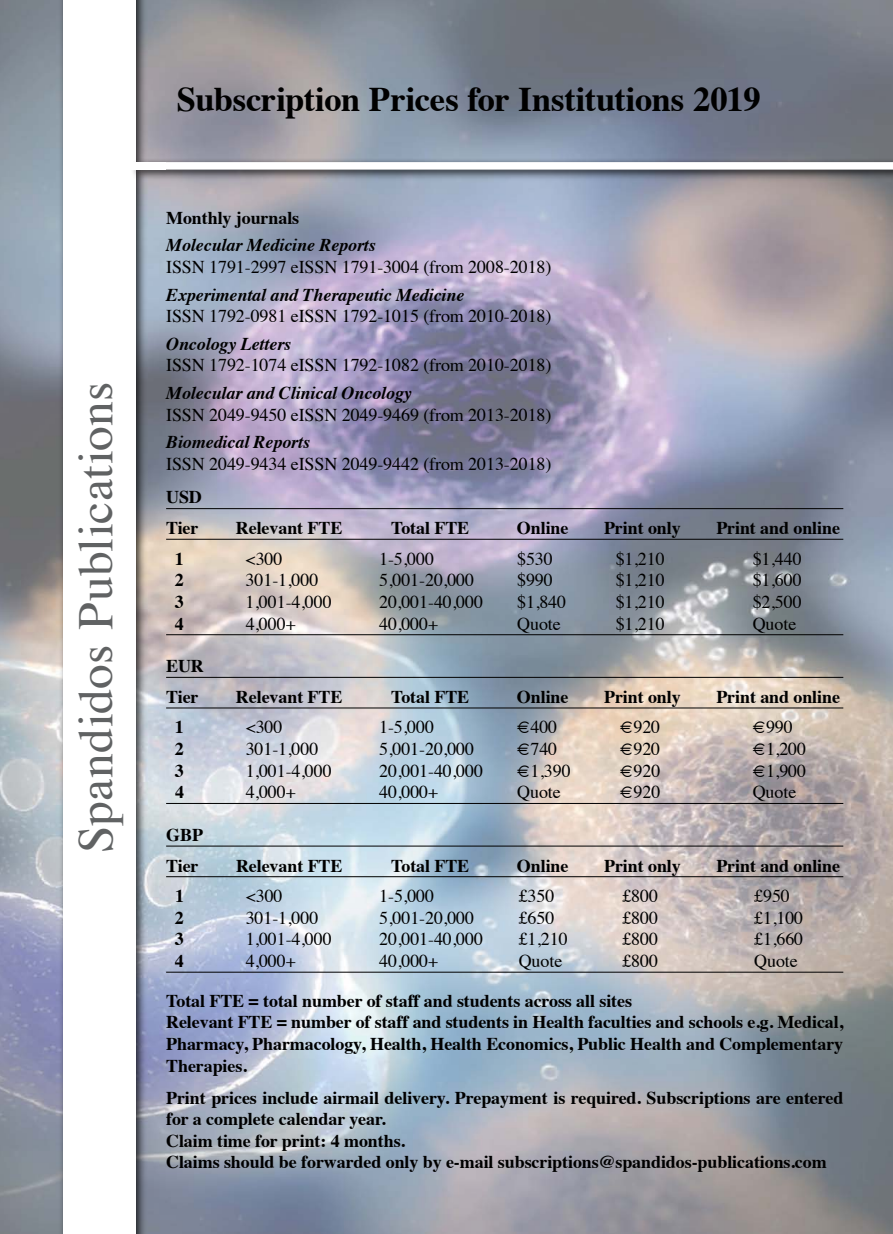
<style>
.page{position:relative;width:893px;height:1234px;background:#fff}
.page>*{position:absolute;margin:0;border:0;box-sizing:border-box;transform-origin:0 0}
.t1{font:49.5px "Times";letter-spacing:.005em;color:#606263}
.t2{font:700 34.5px "Times";letter-spacing:-.01em;color:#000}
.t3{font:700 18px/21.6px "Times";letter-spacing:-.005em;color:#000}
.t4{font:18px "Times";letter-spacing:-.005em;color:#000}
.t5{font:italic 700 18px "Times";letter-spacing:-.005em;color:#000}
</style>
<div class="page">
<img style="left:0;top:0;width:893px;height:1233px">
<div style="left:58px;top:0;width:89px;height:1233px;background:#000;opacity:.75"></div>
<div style="left:63px;top:0;width:73px;height:1233px;background:#fff"></div>
<div style="left:131px;top:157px;width:762px;height:23px;background:#000;opacity:.8"></div>
<div style="left:136px;top:162px;width:757px;height:7px;background:#fff"></div>
<hr style="left:166px;top:508px;width:677px;height:1px;background:#000">
<hr style="left:166px;top:538px;width:677px;height:1px;background:#000">
<hr style="left:166px;top:634px;width:677px;height:1px;background:#000">
<hr style="left:166px;top:676px;width:677px;height:1px;background:#000">
<hr style="left:166px;top:707px;width:677px;height:1px;background:#000">
<hr style="left:166px;top:802px;width:677px;height:1px;background:#000">
<hr style="left:166px;top:845px;width:677px;height:1px;background:#000">
<hr style="left:166px;top:876px;width:677px;height:1px;background:#000">
<hr style="left:166px;top:971px;width:677px;height:1px;background:#000">
<div style="left:114px;top:162px;width:52px;height:8px;background:#fff"></div>
<h1 class="t1" style="left:49px;top:853px;width:473px;rotate:-90deg">Spandidos Publications</h1>
<h2 class="t2" style="left:177px;top:67px;width:585px">Subscription Prices for Institutions 2019</h2>
<p class="t3" style="left:166px;top:205px;width:135px">Monthly journals</p>
<p class="t5" style="left:166px;top:228px;width:211px">Molecular Medicine Reports</p>
<p class="t4" style="left:166px;top:250px;width:387px">ISSN 1791-2997 eISSN 1791-3004 (from 2008-2018)</p>
<p class="t5" style="left:166px;top:277px;width:300px">Experimental and Therapeutic Medicine</p>
<p class="t4" style="left:166px;top:299px;width:387px">ISSN 1792-0981 eISSN 1792-1015 (from 2010-2018)</p>
<p class="t5" style="left:166px;top:327px;width:127px">Oncology Letters</p>
<p class="t4" style="left:166px;top:348px;width:387px">ISSN 1792-1074 eISSN 1792-1082 (from 2010-2018)</p>
<p class="t5" style="left:166px;top:376px;width:247px">Molecular and Clinical Oncology</p>
<p class="t4" style="left:166px;top:397px;width:387px">ISSN 2049-9450 eISSN 2049-9469 (from 2013-2018)</p>
<p class="t5" style="left:166px;top:425px;width:145px">Biomedical Reports</p>
<p class="t4" style="left:166px;top:447px;width:387px">ISSN 2049-9434 eISSN 2049-9442 (from 2013-2018)</p>
<p class="t3" style="left:166px;top:480px;width:37px;line-height:30.6px">USD<br>Tier</p>
<p class="t3" style="left:236px;top:515px;width:108px">Relevant FTE</p>
<p class="t3" style="left:391px;top:515px;width:80px">Total FTE</p>
<p class="t3" style="left:517px;top:515px;width:53px">Online</p>
<p class="t3" style="left:604px;top:515px;width:78px">Print only</p>
<p class="t3" style="left:716px;top:515px;width:125px">Print and online</p>
<p class="t3" style="left:175px;top:546px;width:10px">1</p>
<p class="t4" style="left:246px;top:541px;width:38px">&lt;300</p>
<p class="t4" style="left:379px;top:541px;width:56px">1-5,000</p>
<p class="t4" style="left:517px;top:541px;width:37px">$530</p>
<p class="t4" style="left:616px;top:541px;width:51px">$1,210</p>
<p class="t4" style="left:753px;top:541px;width:51px">$1,440</p>
<p class="t3" style="left:175px;top:567px;width:10px">2</p>
<p class="t4" style="left:246px;top:563px;width:74px">301-1,000</p>
<p class="t4" style="left:379px;top:563px;width:97px">5,001-20,000</p>
<p class="t4" style="left:517px;top:563px;width:37px">$990</p>
<p class="t4" style="left:616px;top:563px;width:51px">$1,210</p>
<p class="t4" style="left:753px;top:563px;width:51px">$1,600</p>
<p class="t3" style="left:175px;top:589px;width:10px">3</p>
<p class="t4" style="left:246px;top:585px;width:88px">1,001-4,000</p>
<p class="t4" style="left:379px;top:585px;width:105px">20,001-40,000</p>
<p class="t4" style="left:517px;top:585px;width:51px">$1,840</p>
<p class="t4" style="left:616px;top:585px;width:51px">$1,210</p>
<p class="t4" style="left:753px;top:585px;width:51px">$2,500</p>
<p class="t3" style="left:175px;top:610px;width:10px">4</p>
<p class="t4" style="left:246px;top:606px;width:52px">4,000+</p>
<p class="t4" style="left:379px;top:606px;width:61px">40,000+</p>
<p class="t4" style="left:517px;top:606px;width:45px">Quote</p>
<p class="t4" style="left:616px;top:606px;width:51px">$1,210</p>
<p class="t4" style="left:753px;top:606px;width:45px">Quote</p>
<p class="t3" style="left:166px;top:648px;width:39px;line-height:30.6px">EUR<br>Tier</p>
<p class="t3" style="left:236px;top:684px;width:108px">Relevant FTE</p>
<p class="t3" style="left:391px;top:684px;width:80px">Total FTE</p>
<p class="t3" style="left:517px;top:684px;width:53px">Online</p>
<p class="t3" style="left:604px;top:684px;width:78px">Print only</p>
<p class="t3" style="left:716px;top:684px;width:125px">Print and online</p>
<p class="t3" style="left:175px;top:714px;width:10px">1</p>
<p class="t4" style="left:246px;top:710px;width:38px">&lt;300</p>
<p class="t4" style="left:379px;top:710px;width:56px">1-5,000</p>
<p class="t4" style="left:517px;top:710px;width:42px">€400</p>
<p class="t4" style="left:620px;top:710px;width:42px">€920</p>
<p class="t4" style="left:753px;top:710px;width:42px">€990</p>
<p class="t3" style="left:175px;top:736px;width:10px">2</p>
<p class="t4" style="left:246px;top:732px;width:74px">301-1,000</p>
<p class="t4" style="left:379px;top:732px;width:97px">5,001-20,000</p>
<p class="t4" style="left:517px;top:732px;width:42px">€740</p>
<p class="t4" style="left:620px;top:732px;width:42px">€920</p>
<p class="t4" style="left:753px;top:732px;width:55px">€1,200</p>
<p class="t3" style="left:175px;top:757px;width:10px">3</p>
<p class="t4" style="left:246px;top:753px;width:88px">1,001-4,000</p>
<p class="t4" style="left:379px;top:753px;width:105px">20,001-40,000</p>
<p class="t4" style="left:517px;top:753px;width:55px">€1,390</p>
<p class="t4" style="left:620px;top:753px;width:42px">€920</p>
<p class="t4" style="left:753px;top:753px;width:55px">€1,900</p>
<p class="t3" style="left:175px;top:779px;width:10px">4</p>
<p class="t4" style="left:246px;top:775px;width:52px">4,000+</p>
<p class="t4" style="left:379px;top:775px;width:61px">40,000+</p>
<p class="t4" style="left:517px;top:775px;width:45px">Quote</p>
<p class="t4" style="left:620px;top:775px;width:42px">€920</p>
<p class="t4" style="left:753px;top:775px;width:45px">Quote</p>
<p class="t3" style="left:166px;top:817px;width:38px;line-height:30.6px">GBP<br>Tier</p>
<p class="t3" style="left:236px;top:852px;width:108px">Relevant FTE</p>
<p class="t3" style="left:391px;top:852px;width:80px">Total FTE</p>
<p class="t3" style="left:517px;top:852px;width:53px">Online</p>
<p class="t3" style="left:604px;top:852px;width:78px">Print only</p>
<p class="t3" style="left:716px;top:852px;width:125px">Print and online</p>
<p class="t3" style="left:175px;top:883px;width:10px">1</p>
<p class="t4" style="left:246px;top:879px;width:38px">&lt;300</p>
<p class="t4" style="left:379px;top:879px;width:56px">1-5,000</p>
<p class="t4" style="left:519px;top:879px;width:37px">£350</p>
<p class="t4" style="left:622px;top:879px;width:37px">£800</p>
<p class="t4" style="left:754px;top:879px;width:37px">£950</p>
<p class="t3" style="left:175px;top:904px;width:10px">2</p>
<p class="t4" style="left:246px;top:900px;width:74px">301-1,000</p>
<p class="t4" style="left:379px;top:900px;width:97px">5,001-20,000</p>
<p class="t4" style="left:519px;top:900px;width:37px">£650</p>
<p class="t4" style="left:622px;top:900px;width:37px">£800</p>
<p class="t4" style="left:754px;top:900px;width:51px">£1,100</p>
<p class="t3" style="left:175px;top:926px;width:10px">3</p>
<p class="t4" style="left:246px;top:922px;width:88px">1,001-4,000</p>
<p class="t4" style="left:379px;top:922px;width:105px">20,001-40,000</p>
<p class="t4" style="left:519px;top:922px;width:51px">£1,210</p>
<p class="t4" style="left:622px;top:922px;width:37px">£800</p>
<p class="t4" style="left:754px;top:922px;width:51px">£1,660</p>
<p class="t3" style="left:175px;top:948px;width:10px">4</p>
<p class="t4" style="left:246px;top:943px;width:52px">4,000+</p>
<p class="t4" style="left:379px;top:943px;width:61px">40,000+</p>
<p class="t4" style="left:519px;top:943px;width:45px">Quote</p>
<p class="t4" style="left:622px;top:943px;width:37px">£800</p>
<p class="t4" style="left:754px;top:943px;width:45px">Quote</p>
<p class="t3" style="left:166px;top:987px;width:679px">Total FTE = total number of staff and students across all sites<br>Relevant FTE = number of staff and students in Health faculties and schools e.g. Medical, Pharmacy, Pharmacology, Health, Health Economics, Public Health and Complementary Therapies.</p>
<p class="t3" style="left:166px;top:1084px;width:679px">Print prices include airmail delivery. Prepayment is required. Subscriptions are entered for a complete calendar year.<br>Claim time for print: 4 months.<br>Claims should be forwarded only by e-mail subscriptions@spandidos-publications.com</p>
</div>
